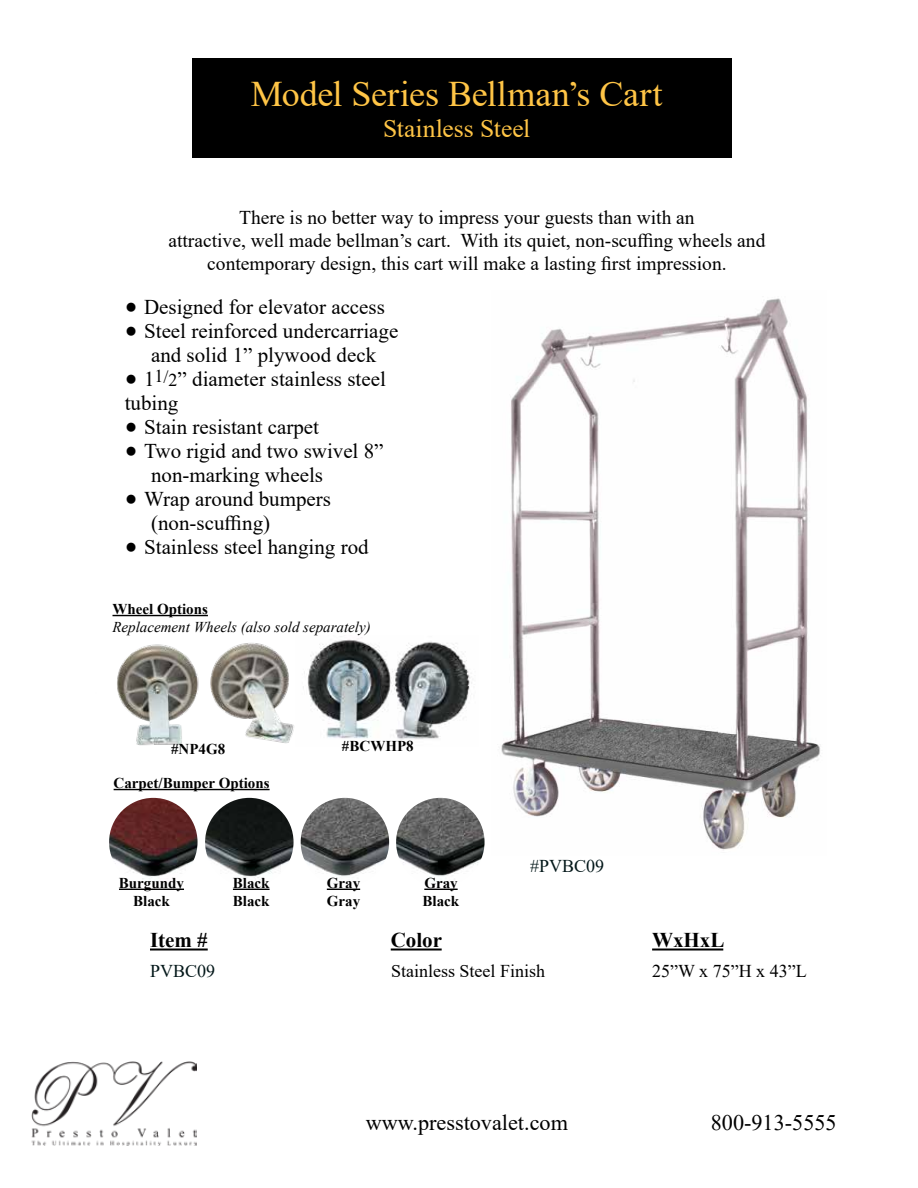
<style>
.page{position:relative;width:918px;height:1188px;background:#fff}
.page>*{position:absolute;margin:0;border:0;box-sizing:border-box;transform-origin:0 0}
.t1{font:36px "Times New Roman";color:#ffc546}
.t2{font:25.5px "Times New Roman";color:#ffc546}
.t3{font:22.2px "Times New Roman";color:#000}
.t4{font:21px/24px "Times New Roman";color:#000}
.t5{font:700 21px "Times New Roman";color:#000}
.t6{font:19.5px/23.4px "Times New Roman";color:#000;text-align:center}
.t7{font:18px "Times New Roman";color:#000}
.t8{font:18px "Times New Roman";color:#04181a}
.t9{font:700 15px/18px "Times New Roman";color:#000}
.t10{font:italic 15px "Times New Roman";color:#000}
.s1{font-size:36px}
.s2{font-size:18px}
</style>
<div class="page">
<hr style="left:150px;top:949px;width:58px;height:2px;background:#000">
<hr style="left:391px;top:949px;width:51px;height:2px;background:#000">
<img style="left:301px;top:798px;width:88px;height:88px;border-radius:44px">
<img style="left:396px;top:798px;width:89px;height:88px;border-radius:44px">
<img style="left:205px;top:798px;width:89px;height:88px;border-radius:44px">
<img style="left:109px;top:798px;width:89px;height:88px;border-radius:44px">
<img style="left:330px;top:637px;width:142px;height:103px">
<hr style="left:114px;top:789px;width:156px;height:1px;background:#000">
<hr style="left:233px;top:889px;width:37px;height:1px;background:#000">
<hr style="left:327px;top:889px;width:33px;height:1px;background:#000">
<hr style="left:424px;top:889px;width:34px;height:1px;background:#000">
<hr style="left:119px;top:889px;width:65px;height:1px;background:#000">
<hr style="left:652px;top:949px;width:71px;height:2px;background:#000">
<img style="left:112px;top:614px;width:218px;height:132px">
<img style="left:501px;top:298px;width:320px;height:552px">
<img style="left:31px;top:1062px;width:165px;height:83px">
<div style="left:192px;top:58px;width:540px;height:100px;background:#000"></div>
<h1 class="t1" style="left:251px;top:69px;width:413px">Model Series Bellman’s Cart</h1>
<p class="t2" style="left:383px;top:110px;width:149px">Stainless Steel</p>
<p class="t6" style="left:168px;top:205px;width:598px">There is no better way to impress your guests than with an<br>attractive, well made bellman’s cart. With its quiet, non-scuffing wheels and contemporary design, this cart will make a lasting first impression.</p>
<p class="t4" style="left:125px;top:295px;width:262px"><span class="s1">•</span> Designed for elevator access</p>
<p class="t4" style="left:125px;top:319px;width:275px;text-align:center"><span class="s1">•</span> Steel reinforced undercarriage and solid 1” plywood deck</p>
<p class="t4" style="left:125px;top:367px;width:263px"><span class="s1">•</span> 1<sup>1</sup><span class="s2">/2</span>” diameter stainless steel tubing</p>
<p class="t4" style="left:125px;top:415px;width:196px"><span class="s1">•</span> Stain resistant carpet</p>
<p class="t4" style="left:151px;top:439px;width:234px;text-indent:-26px"><span class="s1">•</span> Two rigid and two swivel 8” non-marking wheels</p>
<p class="t4" style="left:151px;top:487px;width:182px;text-indent:-26px"><span class="s1">•</span> Wrap around bumpers (non-scuffing)</p>
<p class="t4" style="left:125px;top:535px;width:245px"><span class="s1">•</span> Stainless steel hanging rod</p>
<p class="t9" style="left:112px;top:599px;width:97px">Wheel Options</p>
<p class="t10" style="left:112px;top:617px;width:260px">Replacement Wheels (also sold separately)</p>
<p class="t9" style="left:171px;top:740px;width:56px">#NP4G8</p>
<p class="t9" style="left:114px;top:773px;width:157px">Carpet/Bumper Options</p>
<p class="t9" style="left:342px;top:737px;width:73px">#BCWHP8</p>
<p class="t9" style="left:119px;top:873px;width:67px;text-align:center">Burgundy<br>Black</p>
<p class="t9" style="left:233px;top:873px;width:38px">Black<br>Black</p>
<p class="t9" style="left:327px;top:873px;width:35px">Gray<br>Gray</p>
<p class="t9" style="left:423px;top:873px;width:38px">Gray<br>Black</p>
<p class="t8" style="left:530px;top:853px;width:76px">#PVBC09</p>
<p class="t5" style="left:150px;top:925px;width:59px">Item #</p>
<p class="t5" style="left:391px;top:925px;width:53px">Color</p>
<p class="t8" style="left:150px;top:958px;width:67px">PVBC09</p>
<p class="t7" style="left:391px;top:958px;width:156px">Stainless Steel Finish</p>
<p class="t5" style="left:652px;top:925px;width:74px">WxHxL</p>
<p class="t7" style="left:652px;top:958px;width:156px">25”W x 75”H x 43”L</p>
<p class="t3" style="left:366px;top:1107px;width:204px">www.presstovalet.com</p>
<p class="t3" style="left:711px;top:1107px;width:127px">800-913-5555</p>
</div>
